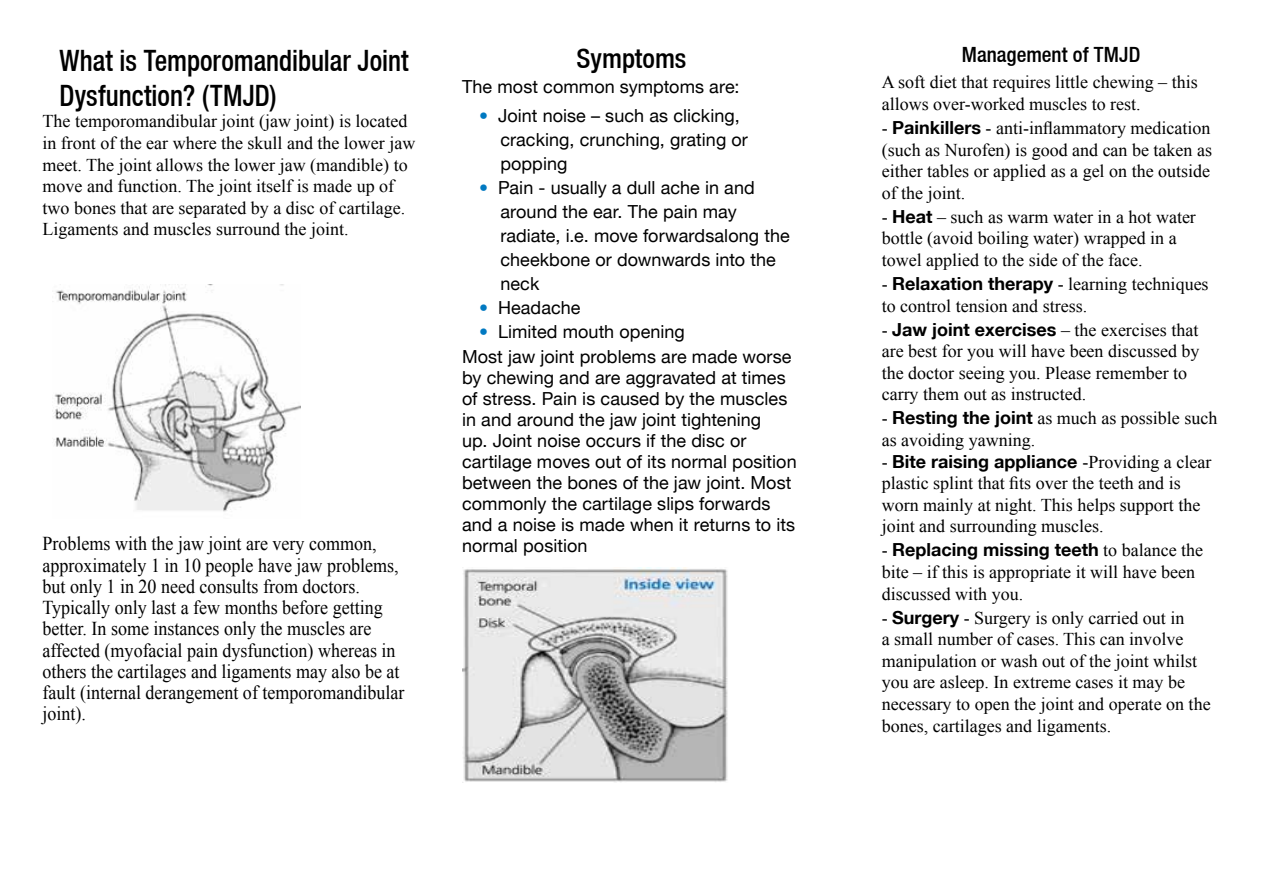
<style>
.page{position:relative;width:1263px;height:893px;background:#fff}
.page>*{position:absolute;margin:0;border:0;box-sizing:border-box;transform-origin:0 0}
.t1{font:500 condensed 29.4px/35.2px "Helvetica Neue LT";color:#000;scale:.92 1}
.t2{font:500 condensed 27px "Helvetica Neue LT";color:#000}
.t3{font:500 condensed 21px "Helvetica Neue LT";letter-spacing:.005em;color:#000}
.t4{font:19.65px/21.3px "Times New Roman";color:#000;scale:.92 1}
.t5{font:18px/21.6px "Times New Roman";color:#000}
.t6{font:18px/21px "Helvetica Neue LT";letter-spacing:.005em;color:#000}
.t7{font:700 18px "Helvetica Neue LT";color:#000}
.s1{color:#0079c1}
.s2{font-family:"Helvetica Neue LT";font-weight:700}
.s3{font-family:"Times New Roman";font-weight:400}
</style>
<div class="page">
<img style="left:53px;top:285px;width:248px;height:227px">
<img style="left:462px;top:568px;width:266px;height:215px">
<h1 class="t1" style="left:60px;top:42px;width:381px">What is Temporomandibular Joint<br>Dysfunction? (TMJD)</h1>
<p class="t5" style="left:43px;top:110px;width:374px">The temporomandibular joint (jaw joint) is located in front of the ear where the skull and the lower jaw meet. The joint allows the lower jaw (mandible) to move and function. The joint itself is made up of two bones that are separated by a disc of cartilage.<br>Ligaments and muscles surround the joint.</p>
<p class="t4" style="left:43px;top:533px;width:395px">Problems with the jaw joint are very common, approximately 1 in 10 people have jaw problems, but only 1 in 20 need consults from doctors.<br>Typically only last a few months before getting better. In some instances only the muscles are affected (myofacial pain dysfunction) whereas in others the cartilages and ligaments may also be at fault (internal derangement of temporomandibular joint).</p>
<h2 class="t2" style="left:576px;top:43px;width:111px">Symptoms</h2>
<p class="t6" style="left:462px;top:76px;width:279px">The most common symptoms are:</p>
<p class="t6" style="left:500px;top:103px;width:249px;line-height:24px;text-indent:-21px"><span class="s1">•</span> Joint noise – such as clicking, cracking, crunching, grating or popping</p>
<p class="t6" style="left:500px;top:175px;width:291px;line-height:24px;text-indent:-21px"><span class="s1">•</span> Pain - usually a dull ache in and around the ear. The pain may radiate, i.e. move forwardsalong the cheekbone or downwards into the neck</p>
<p class="t6" style="left:479px;top:297px;width:103px"><span class="s1">•</span> Headache</p>
<p class="t6" style="left:462px;top:318px;width:331px;line-height:25.2px;text-indent:17px"><span class="s1">•</span> Limited mouth opening<br>Most jaw joint problems are made worse</p>
<p class="t6" style="left:462px;top:367px;width:336px">by chewing and are aggravated at times of stress. Pain is caused by the muscles in and around the jaw joint tightening<br>up. Joint noise occurs if the disc or cartilage moves out of its normal position between the bones of the jaw joint. Most commonly the cartilage slips forwards and a noise is made when it returns to its normal position</p>
<p class="t3" style="left:962px;top:43px;width:180px">Management of TMJD</p>
<p class="t5" style="left:882px;top:71px;width:317px">A soft diet that requires little chewing – this allows over-worked muscles to rest.</p>
<p class="t5" style="left:882px;top:117px;width:332px;text-align:justify">- <span class="s2">Painkillers</span> - anti-inflammatory medication (such as Nurofen) is good and can be taken as either tables or applied as a gel on the outside of the joint.</p>
<p class="t5" style="left:882px;top:206px;width:316px">- <span class="s2">Heat</span> – such as warm water in a hot water bottle (avoid boiling water) wrapped in a towel applied to the side of the face.</p>
<p class="t5" style="left:882px;top:273px;width:328px">- <span class="s2">Relaxation therapy</span> - learning techniques to control tension and stress.</p>
<p class="t5" style="left:882px;top:318px;width:319px">- <span class="s2">Jaw joint exercises</span> – the exercises that are best for you will have been discussed by the doctor seeing you. Please remember to carry them out as instructed.</p>
<p class="t5" style="left:882px;top:407px;width:337px">- <span class="s2">Resting the joint</span> as much as possible such as avoiding yawning.</p>
<p class="t7" style="left:882px;top:450px;width:331px"><span class="s3">-</span> Bite raising appliance <span class="s3">-Providing a clear</span></p>
<p class="t5" style="left:882px;top:472px;width:320px">plastic splint that fits over the teeth and is worn mainly at night. This helps support the joint and surrounding muscles.</p>
<p class="t7" style="left:882px;top:539px;width:323px"><span class="s3">-</span> Replacing missing teeth <span class="s3">to balance the</span></p>
<p class="t5" style="left:882px;top:561px;width:315px">bite – if this is appropriate it will have been discussed with you.</p>
<p class="t5" style="left:882px;top:606px;width:330px">- <span class="s2">Surgery</span> - Surgery is only carried out in<br>a small number of cases. This can involve manipulation or wash out of the joint whilst you are asleep. In extreme cases it may be necessary to open the joint and operate on the bones, cartilages and ligaments.</p>
</div>
